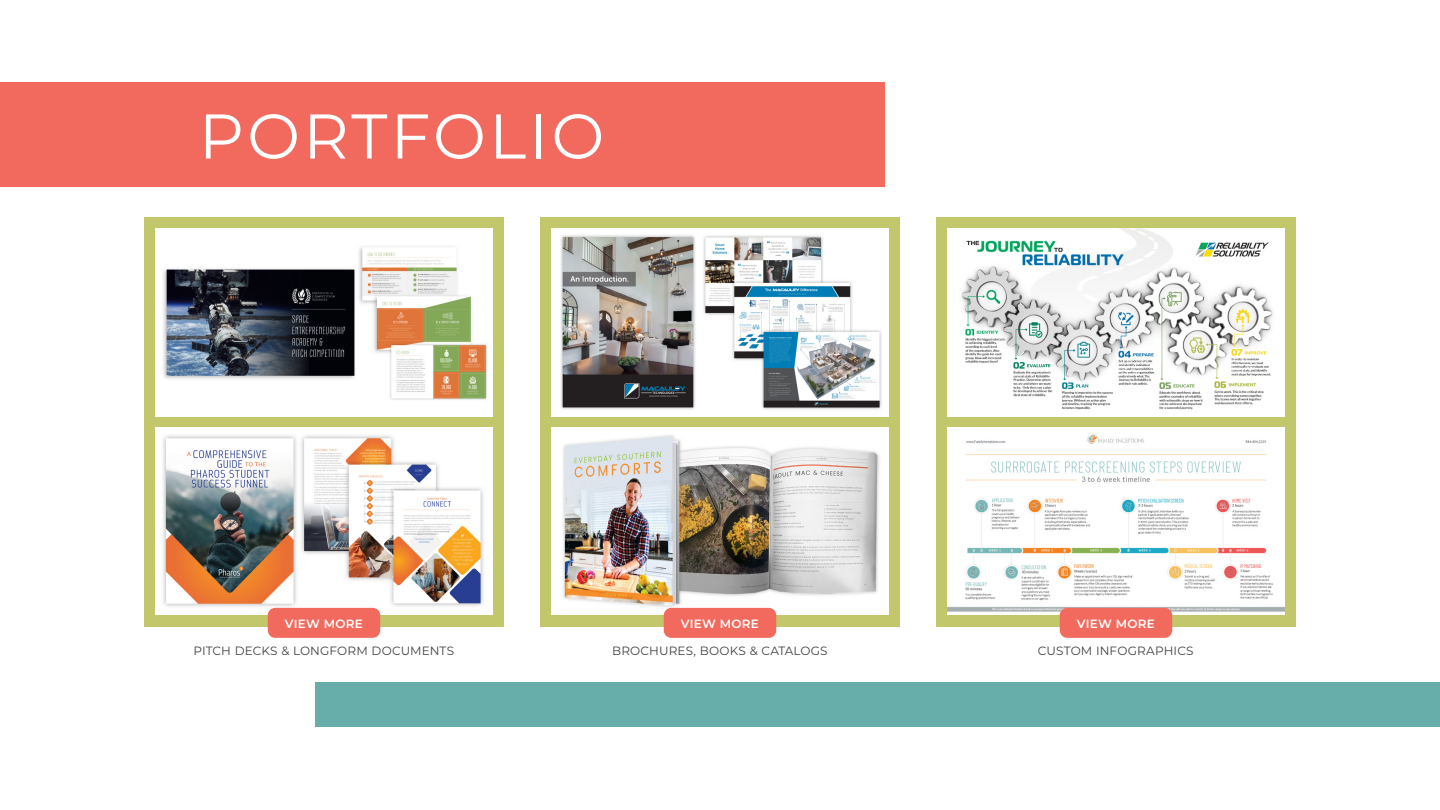
<style>
.page{position:relative;width:1440px;height:810px;background:#fff}
.page>*{position:absolute;margin:0;border:0;box-sizing:border-box;transform-origin:0 0}
.t1{font:63px "Montserrat";letter-spacing:.05em;color:#fff}
.t2{font:12px "Montserrat";letter-spacing:.015em;color:#424242}
.t3{font:600 12px "Montserrat";letter-spacing:.02em;color:#fff}
</style>
<div class="page">
<div style="left:144px;top:218px;width:360px;height:409px;background:#c2c76c"></div>
<img style="left:155px;top:229px;width:338px;height:187px">
<img style="left:155px;top:427px;width:338px;height:188px">
<div style="left:936px;top:218px;width:360px;height:409px;background:#c2c76c"></div>
<img style="left:947px;top:229px;width:338px;height:187px">
<img style="left:947px;top:427px;width:338px;height:188px">
<div style="left:315px;top:682px;width:1125px;height:46px;background:#67ada9"></div>
<div style="left:0;top:82px;width:885px;height:106px;background:#f26a5e"></div>
<div style="left:540px;top:218px;width:360px;height:409px;background:#c2c76c"></div>
<img style="left:551px;top:229px;width:338px;height:187px">
<img style="left:551px;top:427px;width:338px;height:188px">
<div style="left:268px;top:608px;width:112px;height:30px;background:#f26a5e;border-radius:8px"></div>
<div style="left:664px;top:608px;width:112px;height:30px;background:#f26a5e;border-radius:8px"></div>
<div style="left:1060px;top:608px;width:112px;height:30px;background:#f26a5e;border-radius:8px"></div>
<h1 class="t1" style="left:199px;top:93px;width:407px">PORTFOLIO</h1>
<p class="t3" style="left:285px;top:615px;width:80px">VIEW MORE</p>
<p class="t3" style="left:681px;top:615px;width:80px">VIEW MORE</p>
<p class="t2" style="left:194px;top:643px;width:262px">PITCH DECKS &amp; LONGFORM DOCUMENTS</p>
<p class="t3" style="left:1077px;top:615px;width:80px">VIEW MORE</p>
<p class="t2" style="left:612px;top:643px;width:217px">BROCHURES, BOOKS &amp; CATALOGS</p>
<p class="t2" style="left:1038px;top:643px;width:157px">CUSTOM INFOGRAPHICS</p>
</div>
